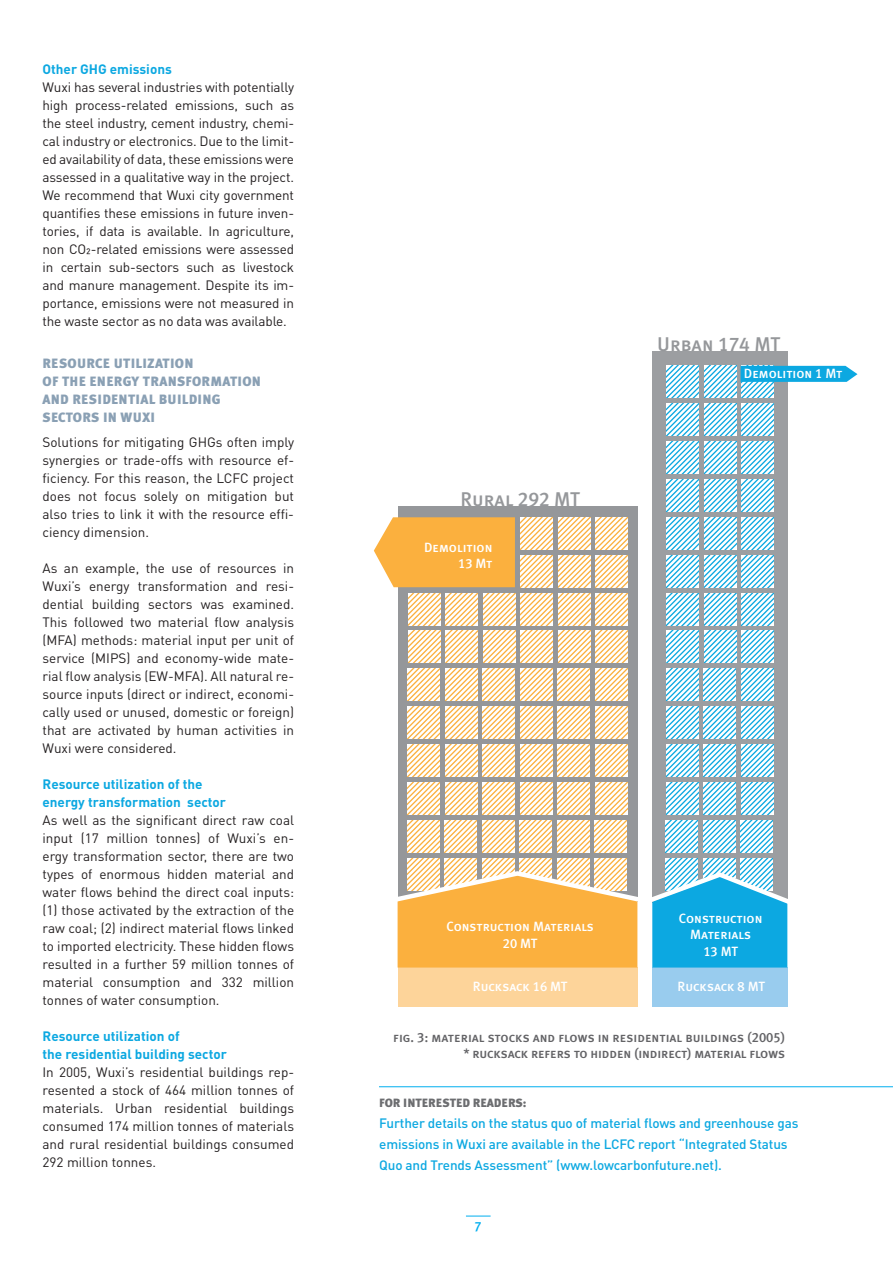
<style>
.page{position:relative;width:893px;height:1263px;background:#fff}
.page>*{position:absolute;margin:0;border:0;box-sizing:border-box;transform-origin:0 0}
.t1{font:19.8px "Meta Plus Medium Caps";color:#95979a}
.t2{font:13.5px/18px "DIN Pro";color:#231f20;text-align:justify}
.t3{font:500 13.5px/21px "DIN Pro";letter-spacing:-.01em;color:#0ca8e1}
.t4{font:700 13.5px/18px "DIN Pro";color:#0ca8e1}
.t5{font:13.5px/16.2px "Meta Plus Medium Caps";letter-spacing:-.005em;color:#636366;text-align:right}
.t6{font:900 13.5px/18px "Meta Plus";letter-spacing:.02em;color:#8aa0b4}
.t7{font:500 13.5px "Meta Plus";color:#00aeef}
.t8{font:13.35px/16px "Meta Plus Medium Caps";color:#fff;text-align:center}
.t9{font:900 12px "Meta Plus";color:#6c6d70}
</style>
<div class="page">
<svg style="left:466px;top:1216px;width:25px;height:1px"></svg>
<div style="left:398px;top:967px;width:239px;height:40px;background:#fdd49a"></div>
<div style="left:398px;top:507px;width:239px;height:395px;background:#95979a"></div>
<div style="left:652px;top:351px;width:135px;height:551px;background:#9c9ea1"></div>
<svg style="left:520px;top:820px;width:69px;height:32px;background:#f5ddb8"></svg>
<svg style="left:595px;top:820px;width:32px;height:32px"></svg>
<svg style="left:407px;top:820px;width:32px;height:32px"></svg>
<svg style="left:445px;top:820px;width:69px;height:32px;background:#f5ddb8"></svg>
<svg style="left:558px;top:782px;width:69px;height:32px;background:#f5ddb8"></svg>
<svg style="left:408px;top:782px;width:69px;height:32px;background:#f5ddb8"></svg>
<svg style="left:483px;top:782px;width:69px;height:32px;background:#f5ddb8"></svg>
<svg style="left:558px;top:707px;width:69px;height:69px;background:#eed8b6"></svg>
<svg style="left:408px;top:707px;width:69px;height:69px;background:#eed8b6"></svg>
<svg style="left:483px;top:707px;width:69px;height:69px;background:#eed8b5"></svg>
<svg style="left:558px;top:669px;width:69px;height:32px;background:#f5ddb8"></svg>
<svg style="left:408px;top:669px;width:69px;height:32px;background:#f5ddb8"></svg>
<svg style="left:483px;top:669px;width:69px;height:32px;background:#f5ddb8"></svg>
<svg style="left:596px;top:631px;width:32px;height:32px"></svg>
<svg style="left:408px;top:631px;width:32px;height:32px"></svg>
<svg style="left:446px;top:631px;width:144px;height:32px;background:#f3dbb7"></svg>
<svg style="left:596px;top:593px;width:32px;height:32px"></svg>
<svg style="left:408px;top:593px;width:32px;height:32px"></svg>
<svg style="left:446px;top:593px;width:144px;height:32px;background:#f3dbb7"></svg>
<svg style="left:596px;top:555px;width:32px;height:32px"></svg>
<svg style="left:596px;top:517px;width:32px;height:32px"></svg>
<svg style="left:374px;top:517px;width:216px;height:70px;background:#f3bf70"></svg>
<div style="left:652px;top:967px;width:135px;height:40px;background:#9ce"></div>
<hr style="left:379px;top:1086px;width:514px;height:1px;background:#00aeef">
<svg style="left:666px;top:820px;width:69px;height:32px;background:#a8dbee"></svg>
<svg style="left:741px;top:820px;width:32px;height:32px"></svg>
<svg style="left:666px;top:782px;width:32px;height:32px"></svg>
<svg style="left:704px;top:782px;width:69px;height:32px;background:#a8dbee"></svg>
<svg style="left:666px;top:707px;width:32px;height:69px;background:#a8dbee"></svg>
<svg style="left:704px;top:707px;width:69px;height:69px;background:#a7d6e8"></svg>
<svg style="left:666px;top:669px;width:32px;height:32px"></svg>
<svg style="left:704px;top:669px;width:69px;height:32px;background:#a8dbee"></svg>
<svg style="left:667px;top:631px;width:69px;height:32px;background:#a7dbee"></svg>
<svg style="left:742px;top:631px;width:32px;height:32px"></svg>
<svg style="left:667px;top:593px;width:69px;height:32px;background:#a7dbee"></svg>
<svg style="left:742px;top:593px;width:32px;height:32px"></svg>
<svg style="left:667px;top:555px;width:69px;height:32px;background:#a8dbee"></svg>
<svg style="left:742px;top:555px;width:32px;height:32px"></svg>
<svg style="left:667px;top:517px;width:69px;height:32px;background:#a8dbee"></svg>
<svg style="left:742px;top:517px;width:32px;height:32px"></svg>
<svg style="left:667px;top:442px;width:69px;height:69px;background:#a7d6e8"></svg>
<svg style="left:742px;top:442px;width:32px;height:69px;background:#a8dbee"></svg>
<svg style="left:667px;top:404px;width:69px;height:32px;background:#a7dbee"></svg>
<svg style="left:742px;top:404px;width:32px;height:32px"></svg>
<svg style="left:667px;top:366px;width:190px;height:32px"></svg>
<svg style="left:397px;top:858px;width:391px;height:109px;background:#b4bb94"></svg>
<p class="t4" style="left:43px;top:59px;width:131px">Other GHG emissions</p>
<p class="t2" style="left:43px;top:77px;width:253px">Wuxi has several industries with potentially high process-related emissions, such as the steel industry, cement industry, chemi&shy;cal industry or electronics. Due to the limit&shy;ed availability of data, these emissions were assessed in a qualitative way in the project.<br>We recommend that Wuxi city government quantifies these emissions in future inven&shy;tories, if data is available. In agriculture, non CO²-related emissions were assessed in certain sub-sectors such as livestock and manure management. Despite its im&shy;portance, emissions were not measured in the waste sector as no data was available.</p>
<p class="t6" style="left:43px;top:354px;width:153px">RESOURCE UTILIZATION<br>OF THE ENERGY TRANSFOR</p>
<p class="t6" style="left:43px;top:372px;width:220px;text-indent:168px">MATION<br>AND RESIDENTIAL BUILDING<br>SECTORS IN WUXI</p>
<p class="t2" style="left:43px;top:433px;width:253px">Solutions for mitigating GHGs often imply synergies or trade-offs with resource ef&shy;ficiency. For this reason, the LCFC project does not focus solely on mitigation but also tries to link it with the resource effi&shy;ciency dimension.</p>
<p class="t2" style="left:43px;top:559px;width:253px">As an example, the use of resources in Wuxi’s energy transformation and resi&shy;dential building sectors was examined.<br>This followed two material flow analysis (MFA) methods: material input per unit of service (MIPS) and economy-wide mate&shy;rial flow analysis (EW-MFA). All natural re&shy;source inputs (direct or indirect, economi&shy;cally used or unused, domestic or foreign) that are activated by human activities in Wuxi were considered.</p>
<p class="t4" style="left:43px;top:775px;width:185px">Resource utilization of the energy transformation sector</p>
<p class="t2" style="left:43px;top:811px;width:253px">As well as the significant direct raw coal input (17 million tonnes) of Wuxi’s en&shy;ergy transformation sector, there are two types of enormous hidden material and water flows behind the direct coal inputs: (1) those activated by the extraction of the raw coal; (2) indirect material flows linked to imported electricity. These hidden flows resulted in a further 59 million tonnes of material consumption and 332 million tonnes of water consumption.</p>
<p class="t4" style="left:43px;top:1026px;width:186px">Resource utilization of<br>the residential building sector</p>
<p class="t2" style="left:43px;top:1062px;width:253px">In 2005, Wuxi’s residential buildings rep&shy;resented a stock of 464 million tonnes of materials. Urban residential buildings consumed 174 million tonnes of materials and rural residential buildings consumed 292 million tonnes.</p>
<h1 class="t1" style="left:657px;top:333px;width:125px">Urban 174 MT</h1>
<h1 class="t1" style="left:461px;top:488px;width:121px">Rural 292 MT</h1>
<p class="t8" style="left:424px;top:539px;width:70px;text-align:right">Demolition<br>13 Mt</p>
<p class="t8" style="left:744px;top:365px;width:100px">Demolition 1 Mt</p>
<p class="t8" style="left:446px;top:919px;width:149px">Construction Materials<br>20 MT</p>
<p class="t8" style="left:679px;top:911px;width:85px">Construction<br>Materials<br>13 MT</p>
<p class="t8" style="left:473px;top:978px;width:96px">Rucksack 16 MT</p>
<p class="t8" style="left:678px;top:978px;width:89px">Rucksack 8 MT</p>
<p class="t5" style="left:393px;top:1029px;width:394px">fig. 3: material stocks and flows in residential buildings (2005) * rucksack refers to hidden (indirect) material flows</p>
<p class="t9" style="left:379px;top:1096px;width:149px">FOR INTERESTED READERS:</p>
<p class="t3" style="left:379px;top:1112px;width:421px">Further details on the status quo of material flows and greenhouse gas emissions in Wuxi are available in the LCFC report “Integrated Status<br>Quo and Trends Assessment” (www.lowcarbonfuture.net).</p>
<p class="t7" style="left:475px;top:1216px;width:8px">7</p>
</div>
